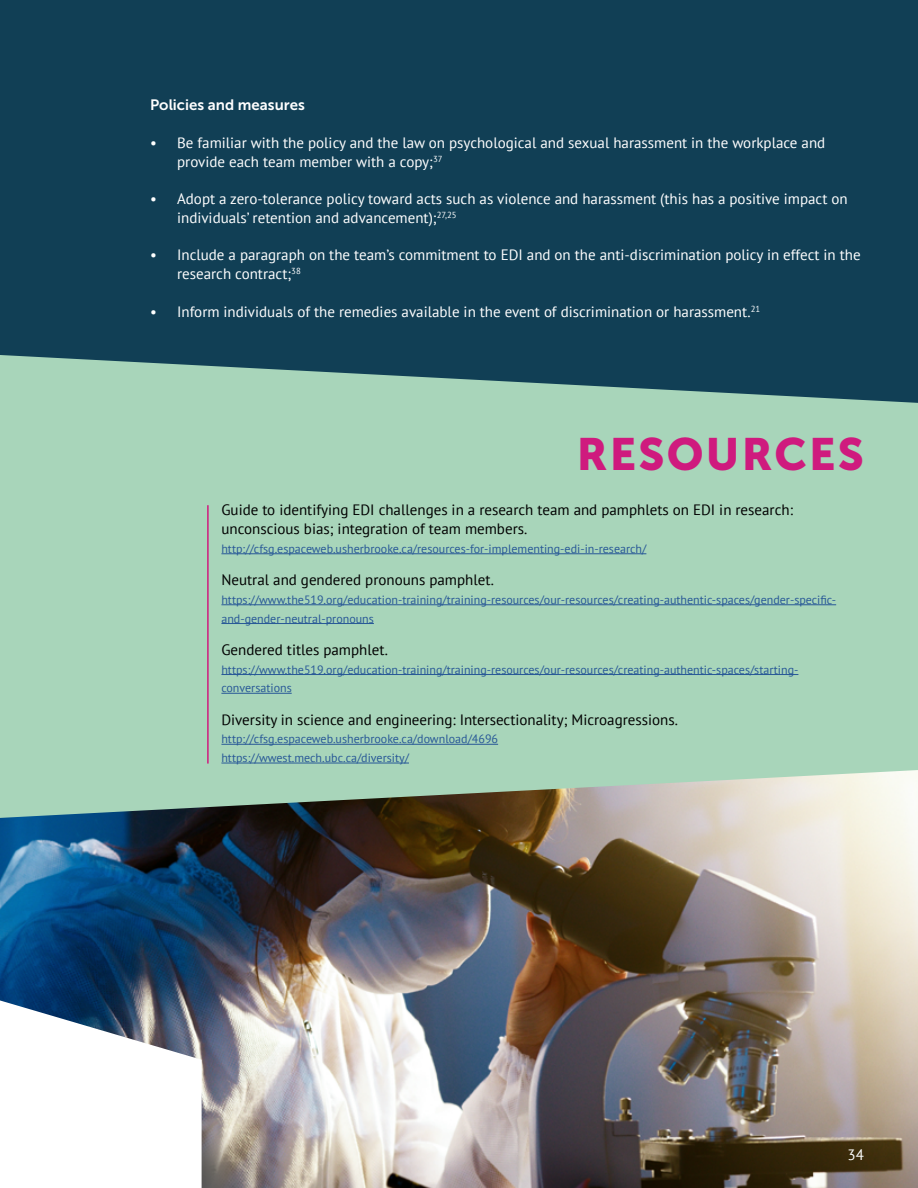
<style>
.page{position:relative;width:918px;height:1188px;background:#fff}
.page>*{position:absolute;margin:0;border:0;box-sizing:border-box;transform-origin:0 0}
.t1{font:45px "Museo Sans 900";letter-spacing:.05em;color:#cf1a7e}
.t2{font:15px/18.8px "PT Sans";color:#fff}
.t3{font:15px/18.8px "PT Sans";color:#000}
.t4{font:15px "Museo Sans 700";color:#fff}
.t5{font:12px/18.8px "PT Sans";color:#285897}
</style>
<div class="page">
<img style="left:0;top:818px;width:918px;height:370px">
<svg style="left:0;top:1000px;width:202px;height:188px"></svg>
<div style="left:0;top:403px;width:918px;height:415px;background:#a8d5ba"></div>
<div style="left:0;top:0;width:918px;height:403px;background:#113f55"></div>
<hr style="left:207px;top:505px;width:2px;height:259px;background:#cf1a7e">
<hr style="left:221px;top:553px;width:425px;height:1px;background:#285897">
<hr style="left:221px;top:604px;width:615px;height:1px;background:#285897">
<hr style="left:221px;top:623px;width:153px;height:1px;background:#285897">
<hr style="left:221px;top:674px;width:577px;height:1px;background:#285897">
<hr style="left:221px;top:693px;width:71px;height:1px;background:#285897">
<hr style="left:221px;top:744px;width:277px;height:1px;background:#285897">
<hr style="left:221px;top:763px;width:188px;height:1px;background:#285897">
<p class="t4" style="left:150px;top:97px;width:156px">Policies and measures</p>
<p class="t2" style="left:177px;top:133px;width:650px;text-indent:-27px">• Be familiar with the policy and the law on psychological and sexual harassment in the workplace and provide each team member with a copy;<sup>37</sup></p>
<p class="t2" style="left:177px;top:189px;width:672px;text-indent:-27px">• Adopt a zero-tolerance policy toward acts such as violence and harassment (this has a positive impact on individuals’ retention and advancement);<sup>27,25</sup></p>
<p class="t2" style="left:177px;top:245px;width:685px;text-indent:-27px">• Include a paragraph on the team’s commitment to EDI and on the anti-discrimination policy in effect in the research contract;<sup>38</sup></p>
<p class="t2" style="left:150px;top:302px;width:612px">• Inform individuals of the remedies available in the event of discrimination or harassment.<sup>21</sup></p>
<h1 class="t1" style="left:577px;top:429px;width:289px">RESOURCES</h1>
<p class="t3" style="left:221px;top:500px;width:573px">Guide to identifying EDI challenges in a research team and pamphlets on EDI in research: unconscious bias; integration of team members.</p>
<p class="t5" style="left:221px;top:539px;width:426px">http://cfsg.espaceweb.usherbrooke.ca/resources-for-implementing-edi-in-research/</p>
<p class="t3" style="left:221px;top:570px;width:274px">Neutral and gendered pronouns pamphlet.</p>
<p class="t5" style="left:221px;top:590px;width:616px">https://www.the519.org/education-training/training-resources/our-resources/creating-authentic-spaces/gender-specific&shy;and-gender-neutral-pronouns</p>
<p class="t3" style="left:221px;top:640px;width:168px">Gendered titles pamphlet.</p>
<p class="t5" style="left:221px;top:660px;width:579px">https://www.the519.org/education-training/training-resources/our-resources/creating-authentic-spaces/starting&shy;conversations</p>
<p class="t3" style="left:221px;top:710px;width:458px">Diversity in science and engineering: Intersectionality; Microagressions.</p>
<p class="t5" style="left:221px;top:730px;width:278px">http://cfsg.espaceweb.usherbrooke.ca/download/4696 https://wwest.mech.ubc.ca/diversity/</p>
<p class="t2" style="left:848px;top:1145px;width:18px">34</p>
</div>
